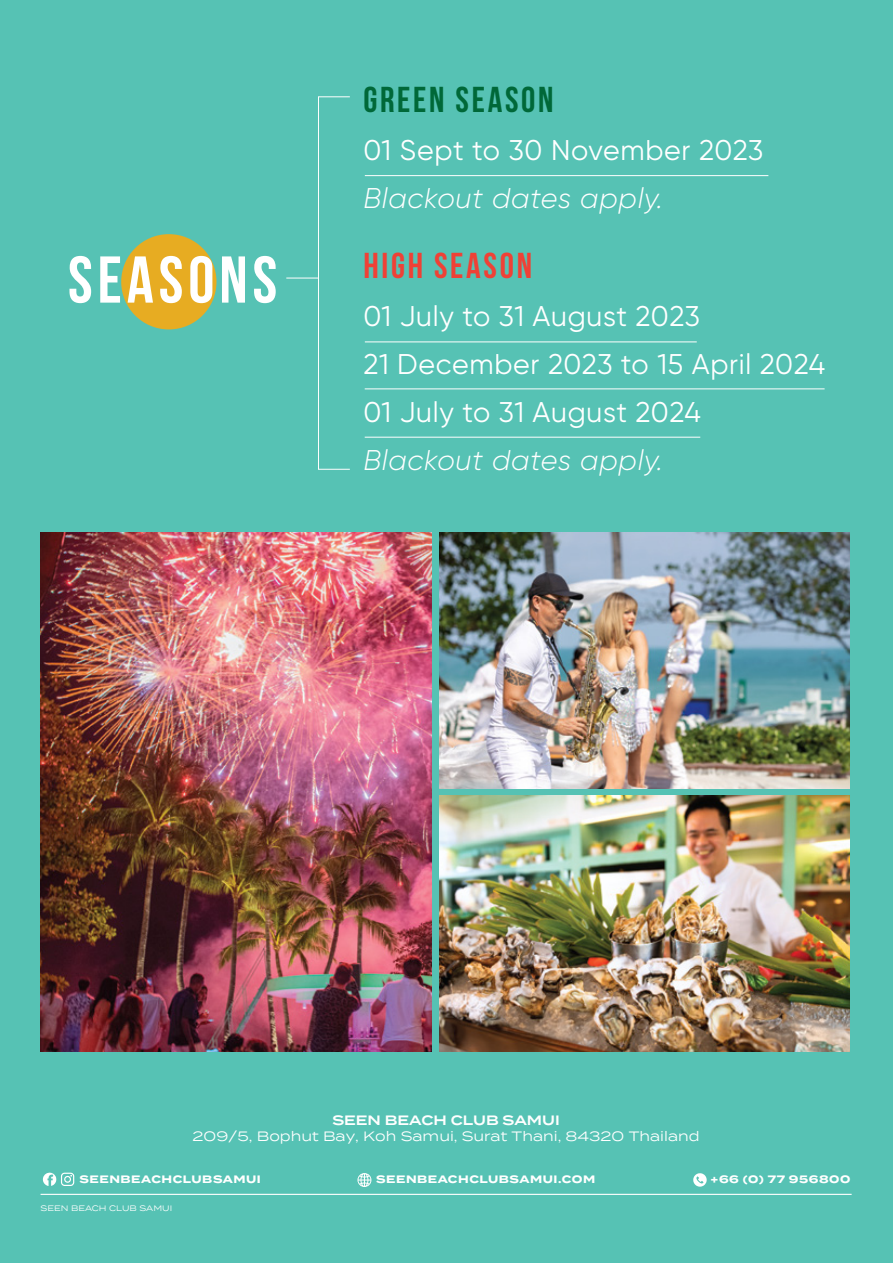
<style>
.page{position:relative;width:893px;height:1263px;background:#56c2b4}
.page>*{position:absolute;margin:0;border:0;box-sizing:border-box;transform-origin:0 0}
.t1{font:66px "Bebas Neue";letter-spacing:.075em;color:#fff}
.t2{font:36px "Bebas Neue";letter-spacing:.075em;color:#006838}
.t3{font:36px "Bebas Neue";letter-spacing:.075em;color:#ef4136}
.t4{font:28.5px/48px "Gilroy";letter-spacing:.02em;color:#fff}
.t5{font:italic 300 28.5px "Gilroy";letter-spacing:.025em;color:#fff}
.t6{font:13.5px "Termina";color:#fff}
.t7{font:600 13.5px "Termina";color:#fff}
.t8{font:700 10.8px "Termina";letter-spacing:.05em;color:#fff}
.t9{font:7.95px "Termina";color:#fff}
</style>
<div class="page">
<img style="left:41px;top:533px;width:391px;height:518px">
<img style="left:439px;top:796px;width:411px;height:256px">
<img style="left:439px;top:533px;width:411px;height:256px">
<hr style="left:41px;top:1194px;width:811px;height:1px;background:#fff">
<div style="left:121px;top:234px;width:95px;height:95px;background:#e7ac22;border-radius:50%"></div>
<hr style="left:365px;top:175px;width:403px;height:1px;background:#fff">
<hr style="left:365px;top:341px;width:332px;height:1px;background:#fff">
<hr style="left:365px;top:388px;width:459px;height:1px;background:#fff">
<hr style="left:365px;top:437px;width:335px;height:1px;background:#fff">
<hr style="left:286px;top:278px;width:32px;height:1px;background:#fff">
<div style="left:318px;top:96px;width:32px;height:374px;border:1px solid #fff"></div>
<svg style="left:43px;top:1172px;width:31px;height:14px"></svg>
<svg style="left:693px;top:1173px;width:14px;height:14px"></svg>
<svg style="left:357px;top:1173px;width:14px;height:14px"></svg>
<h1 class="t1" style="left:68px;top:244px;width:211px">SEASONS</h1>
<p class="t2" style="left:363px;top:80px;width:192px">GREEN SEASON</p>
<p class="t4" style="left:363px;top:126px;width:401px">01 Sept to 30 November 2023</p>
<p class="t5" style="left:363px;top:180px;width:301px">Blackout dates apply.</p>
<p class="t3" style="left:363px;top:246px;width:170px">HIGH SEASON</p>
<p class="t4" style="left:363px;top:291px;width:463px">01 July to 31 August 2023<br>21 December 2023 to 15 April 2024<br>01 July to 31 August 2024</p>
<p class="t5" style="left:363px;top:442px;width:301px">Blackout dates apply.</p>
<p class="t7" style="left:332px;top:1110px;width:229px">SEEN BEACH CLUB SAMUI</p>
<p class="t6" style="left:193px;top:1126px;width:509px">209/5, Bophut Bay, Koh Samui, Surat Thani, 84320 Thailand</p>
<p class="t8" style="left:80px;top:1171px;width:183px">SEENBEACHCLUBSAMUI</p>
<p class="t8" style="left:376px;top:1171px;width:221px">SEENBEACHCLUBSAMUI.COM</p>
<p class="t8" style="left:710px;top:1171px;width:141px">+66 (0) 77 956800</p>
<p class="t9" style="left:41px;top:1202px;width:133px">SEEN BEACH CLUB SAMUI</p>
</div>
